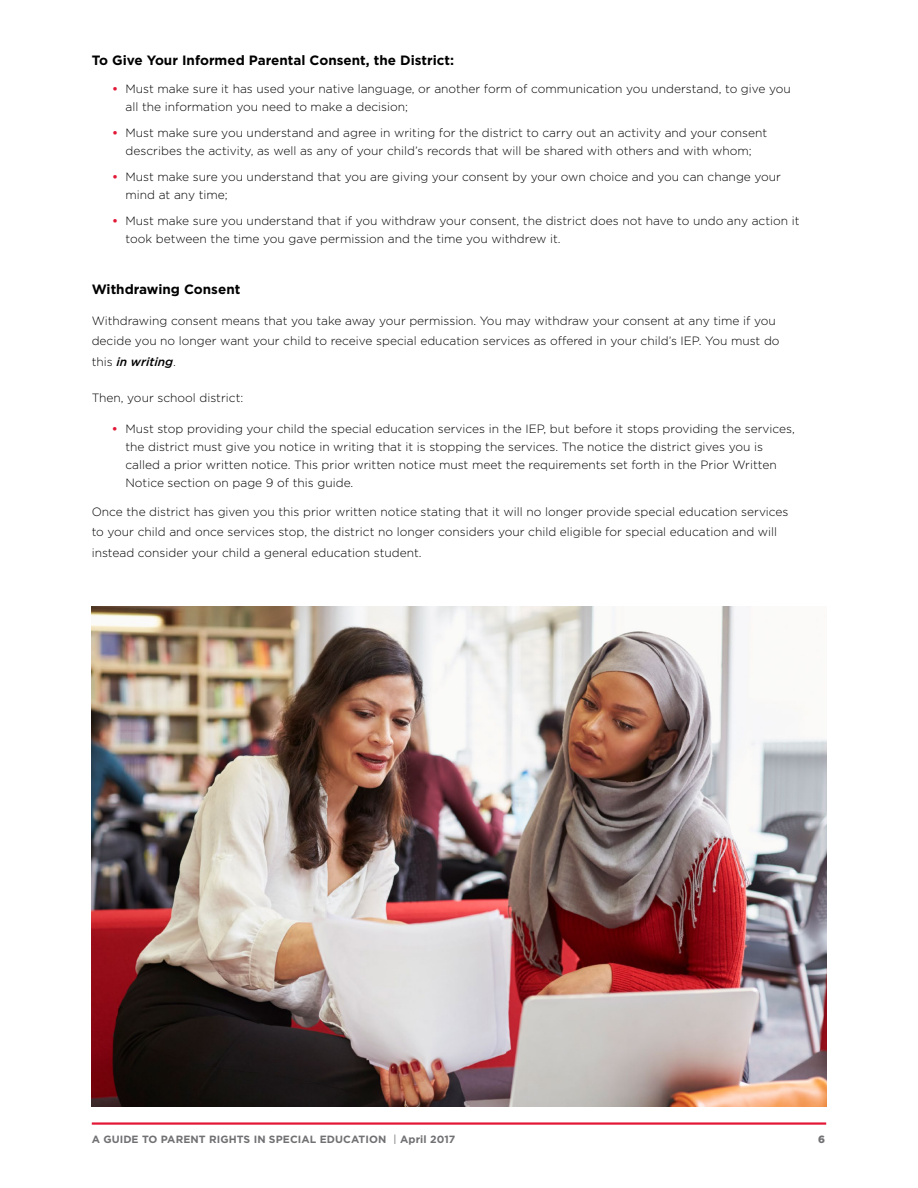
<style>
.page{position:relative;width:918px;height:1188px;background:#fff}
.page>*{position:absolute;margin:0;border:0;box-sizing:border-box;transform-origin:0 0}
.SubHD{font:700 13.5px "Gotham";color:#000}
.BOD{font:300 12px/18px "Gotham";color:#000}
.t1{font:700 10.5px "Gotham";letter-spacing:.01em;color:#717073}
.t2{font:900 10.5px "Gotham";color:#717073}
.s1{font-weight:700;color:#e31837}
.s2{font-weight:500;font-style:italic}
.s3{font-weight:300;font-size:13.5px}
</style>
<div class="page">
<hr style="left:92px;top:1122px;width:734px;height:3px;background:#e31837">
<img style="left:92px;top:607px;width:734px;height:500px">
<h4 class="SubHD" style="left:92px;top:53px;width:364px">To Give Your Informed Parental Consent, the District:</h4>
<p class="BOD" style="left:126px;top:79px;width:667px;text-indent:-14px"><span class="s1">•</span> Must make sure it has used your native language, or another form of communication you understand, to give you all the information you need to make a decision;</p>
<p class="BOD" style="left:112px;top:124px;width:657px;text-align:center"><span class="s1">•</span> Must make sure you understand and agree in writing for the district to carry out an activity and your consent describes the activity, as well as any of your child’s records that will be shared with others and with whom;</p>
<p class="BOD" style="left:126px;top:168px;width:657px;text-indent:-14px"><span class="s1">•</span> Must make sure you understand that you are giving your consent by your own choice and you can change your mind at any time;</p>
<p class="BOD" style="left:126px;top:212px;width:676px;text-indent:-14px"><span class="s1">•</span> Must make sure you understand that if you withdraw your consent, the district does not have to undo any action it took between the time you gave permission and the time you withdrew it.</p>
<h4 class="SubHD" style="left:92px;top:282px;width:150px">Withdrawing Consent</h4>
<p class="BOD" style="left:92px;top:310px;width:689px;line-height:20.5px">Withdrawing consent means that you take away your permission. You may withdraw your consent at any time if you decide you no longer want your child to receive special education services as offered in your child’s IEP. You must do this <span class="s2">in writing</span>.</p>
<p class="BOD" style="left:92px;top:388px;width:153px">Then, your school district:</p>
<p class="BOD" style="left:125px;top:419px;width:671px;text-indent:-14px"><span class="s1">•</span> Must stop providing your child the special education services in the IEP, but before it stops providing the services, the district must give you notice in writing that it is stopping the services. The notice the district gives you is called a prior written notice. This prior written notice must meet the requirements set forth in the Prior Written Notice section on page 9 of this guide.</p>
<p class="BOD" style="left:92px;top:501px;width:698px;line-height:20.5px">Once the district has given you this prior written notice stating that it will no longer provide special education services to your child and once services stop, the district no longer considers your child eligible for special education and will instead consider your child a general education student.</p>
<p class="t1" style="left:92px;top:1133px;width:365px">A GUIDE TO PARENT RIGHTS IN SPECIAL EDUCATION <span class="s3">I</span> April 2017</p>
<p class="t2" style="left:818px;top:1133px;width:8px">6</p>
</div>
